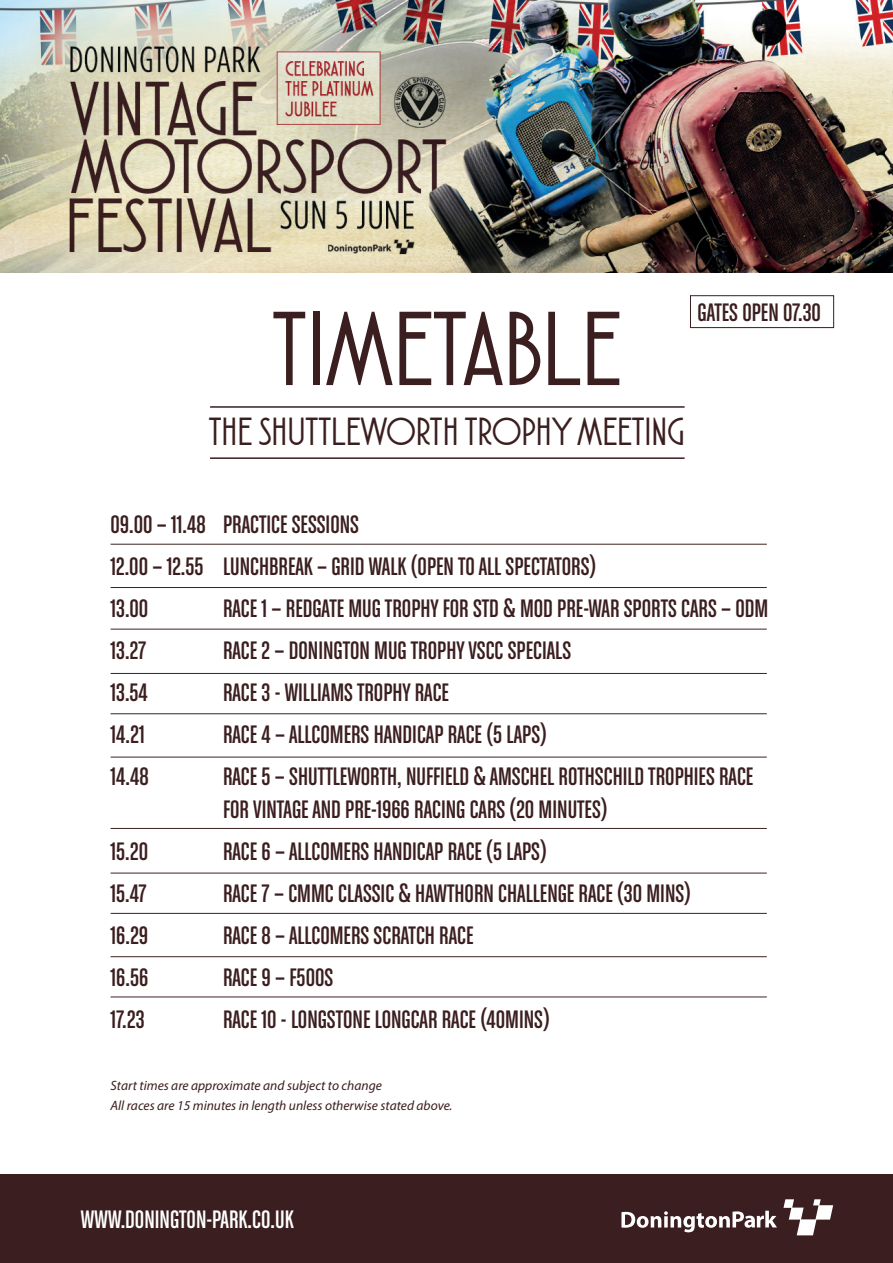
<style>
.page{position:relative;width:893px;height:1263px;background:#fff}
.page>*{position:absolute;margin:0;border:0;box-sizing:border-box;transform-origin:0 0}
.t1{font:104.85px "Atlantic Cruise";color:#3b1e1f}
.t2{font:39px "Atlantic Cruise";color:#3b1e1f}
.t3{font:26.85px/42px "Chalet Comprime Cologne Eighty";color:#3b1e1f}
.t4{font:26.85px "Chalet Comprime Cologne Eighty";color:#fff}
.t5{font:italic 13.5px/19.5px "Myriad Pro";color:#3b1e1f}
</style>
<div class="page">
<img style="left:0;top:0;width:893px;height:272px">
<hr style="left:111px;top:544px;width:656px;height:1px;background:#3c2322">
<hr style="left:111px;top:913px;width:656px;height:1px;background:#3c2322">
<hr style="left:111px;top:713px;width:656px;height:1px;background:#3c2322">
<hr style="left:111px;top:629px;width:656px;height:1px;background:#3c2322">
<hr style="left:111px;top:997px;width:656px;height:1px;background:#3c2322">
<hr style="left:111px;top:828px;width:656px;height:1px;background:#3c2322">
<hr style="left:111px;top:587px;width:656px;height:1px;background:#3c2322">
<hr style="left:111px;top:956px;width:656px;height:1px;background:#3c2322">
<hr style="left:111px;top:757px;width:656px;height:1px;background:#3c2322">
<hr style="left:111px;top:873px;width:656px;height:1px;background:#3c2322">
<hr style="left:111px;top:673px;width:656px;height:1px;background:#3c2322">
<div style="left:0;top:1174px;width:893px;height:89px;background:#3b1e1f"></div>
<svg style="left:783px;top:1199px;width:50px;height:36px"></svg>
<svg style="left:621px;top:1211px;width:156px;height:21px"></svg>
<div style="left:690px;top:295px;width:144px;height:33px;border:1px solid #3b1e1f"></div>
<hr style="left:210px;top:406px;width:475px;height:2px;background:#3b1e1f">
<hr style="left:210px;top:457px;width:475px;height:2px;background:#3b1e1f">
<h1 class="t1" style="left:272px;top:295px;width:350px">TIMETABLE</h1>
<h2 class="t2" style="left:209px;top:412px;width:477px">THE SHUTTLEWORTH TROPHY MEETING</h2>
<p class="t3" style="left:698px;top:291px;width:125px">GATES OPEN 07.30</p>
<p class="t3" style="left:111px;top:503px;width:487px">09.00 – 11.48 PRACTICE SESSIONS<br>12.00 – 12.55 LUNCHBREAK – GRID WALK (OPEN TO ALL SPECTATORS)<br>13.00</p>
<p class="t3" style="left:223px;top:587px;width:547px">RACE 1 – REDGATE MUG TROPHY FOR STD &amp; MOD PRE-WAR SPORTS CARS – ODM</p>
<p class="t3" style="left:111px;top:629px;width:37px">13.27</p>
<p class="t3" style="left:223px;top:629px;width:350px">RACE 2 – DONINGTON MUG TROPHY VSCC SPECIALS</p>
<p class="t3" style="left:111px;top:671px;width:39px">13.54</p>
<p class="t3" style="left:223px;top:671px;width:227px">RACE 3 - WILLIAMS TROPHY RACE</p>
<p class="t3" style="left:111px;top:713px;width:36px">14.21</p>
<p class="t3" style="left:223px;top:713px;width:325px">RACE 4 – ALLCOMERS HANDICAP RACE (5 LAPS)</p>
<p class="t3" style="left:111px;top:755px;width:40px">14.48</p>
<p class="t3" style="left:223px;top:760px;width:532px;line-height:32.2px">RACE 5 – SHUTTLEWORTH, NUFFIELD &amp; AMSCHEL ROTHSCHILD TROPHIES RACE<br>FOR VINTAGE AND PRE-1966 RACING CARS (20 MINUTES)</p>
<p class="t3" style="left:111px;top:829px;width:39px">15.20</p>
<p class="t3" style="left:223px;top:829px;width:325px">RACE 6 – ALLCOMERS HANDICAP RACE (5 LAPS)</p>
<p class="t3" style="left:111px;top:871px;width:38px">15.47</p>
<p class="t3" style="left:223px;top:871px;width:469px">RACE 7 – CMMC CLASSIC &amp; HAWTHORN CHALLENGE RACE (30 MINS)</p>
<p class="t3" style="left:111px;top:913px;width:39px">16.29</p>
<p class="t3" style="left:223px;top:913px;width:252px">RACE 8 – ALLCOMERS SCRATCH RACE</p>
<p class="t3" style="left:111px;top:955px;width:39px">16.56</p>
<p class="t3" style="left:223px;top:955px;width:112px">RACE 9 – F500S</p>
<p class="t3" style="left:111px;top:997px;width:35px">17.23</p>
<p class="t3" style="left:223px;top:997px;width:328px">RACE 10 - LONGSTONE LONGCAR RACE (40MINS)</p>
<p class="t5" style="left:111px;top:1076px;width:343px">Start times are approximate and subject to change<br>All races are 15 minutes in length unless otherwise stated above.</p>
<p class="t4" style="left:81px;top:1204px;width:214px">WWW.DONINGTON-PARK.CO.UK</p>
</div>
